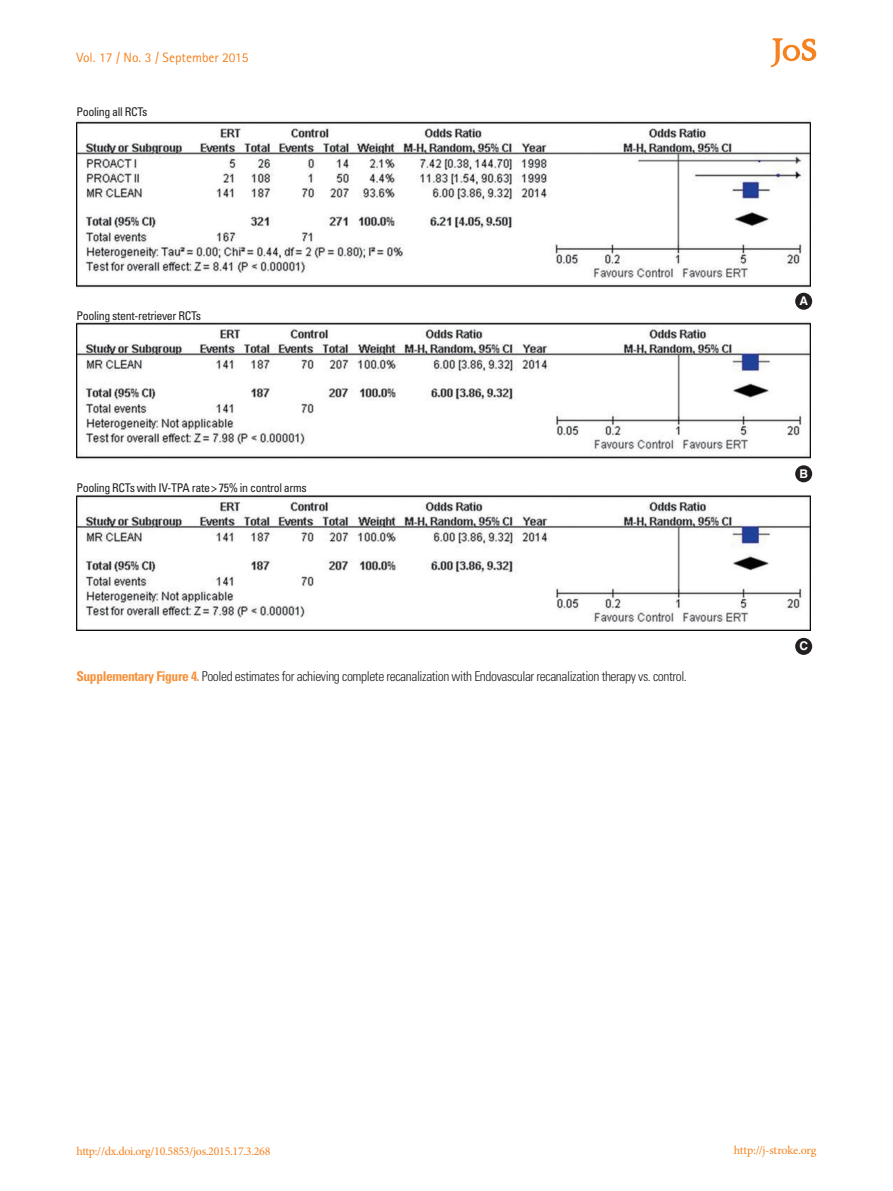
<style>
.page{position:relative;width:893px;height:1191px;background:#fff}
.page>*{position:absolute;margin:0;border:0;box-sizing:border-box;transform-origin:0 0}
.표제목_그림설명{font:300 condensed 13.5px "Univers LT Std";letter-spacing:-.03em;color:#231f20}
.t1{font:13.5px "Rotis Sans Serif Std";color:#f58220}
.그림지문_8pt{font:condensed 12px "Univers LT Std";letter-spacing:-.03em;color:#231f20}
.t2{font:12px "Minion Pro";letter-spacing:-.025em;color:#f58220}
.t3{font:700 12px "Helvetica LT Std";color:#fff}
.s1{font-weight:700;color:#f6923c}
</style>
<div class="page">
<svg style="left:770px;top:38px;width:46px;height:29px"></svg>
<img style="left:77px;top:120px;width:733px;height:168px">
<div style="left:795px;top:293px;width:17px;height:17px;background:#231f20;border-radius:50%"></div>
<img style="left:77px;top:322px;width:733px;height:137px">
<div style="left:795px;top:465px;width:17px;height:17px;background:#231f20;border-radius:50%"></div>
<img style="left:77px;top:495px;width:733px;height:135px">
<div style="left:795px;top:638px;width:17px;height:17px;background:#231f20;border-radius:50%"></div>
<p class="t1" style="left:77px;top:50px;width:174px">Vol. 17 / No. 3 / September 2015</p>
<p class="그림지문_8pt" style="left:77px;top:104px;width:73px">Pooling all RCTs</p>
<p class="그림지문_8pt" style="left:77px;top:308px;width:126px">Pooling stent-retriever RCTs</p>
<p class="그림지문_8pt" style="left:77px;top:480px;width:232px">Pooling RCTs with IV-TPA rate&gt; 75% in control arms</p>
<p class="표제목_그림설명" style="left:77px;top:668px;width:612px"><span class="s1">Supplementary Figure 4.</span> Pooled estimates for achieving complete recanalization with Endovascular recanalization therapy vs. control.</p>
<p class="t3" style="left:799px;top:294px;width:10px">A</p>
<p class="t3" style="left:799px;top:466px;width:10px">B</p>
<p class="t3" style="left:799px;top:639px;width:10px">C</p>
<p class="t2" style="left:77px;top:1143px;width:195px">http://dx.doi.org/10.5853/jos.2015.17.3.268</p>
<p class="t2" style="left:734px;top:1142px;width:84px">http://j-stroke.org</p>
</div>
